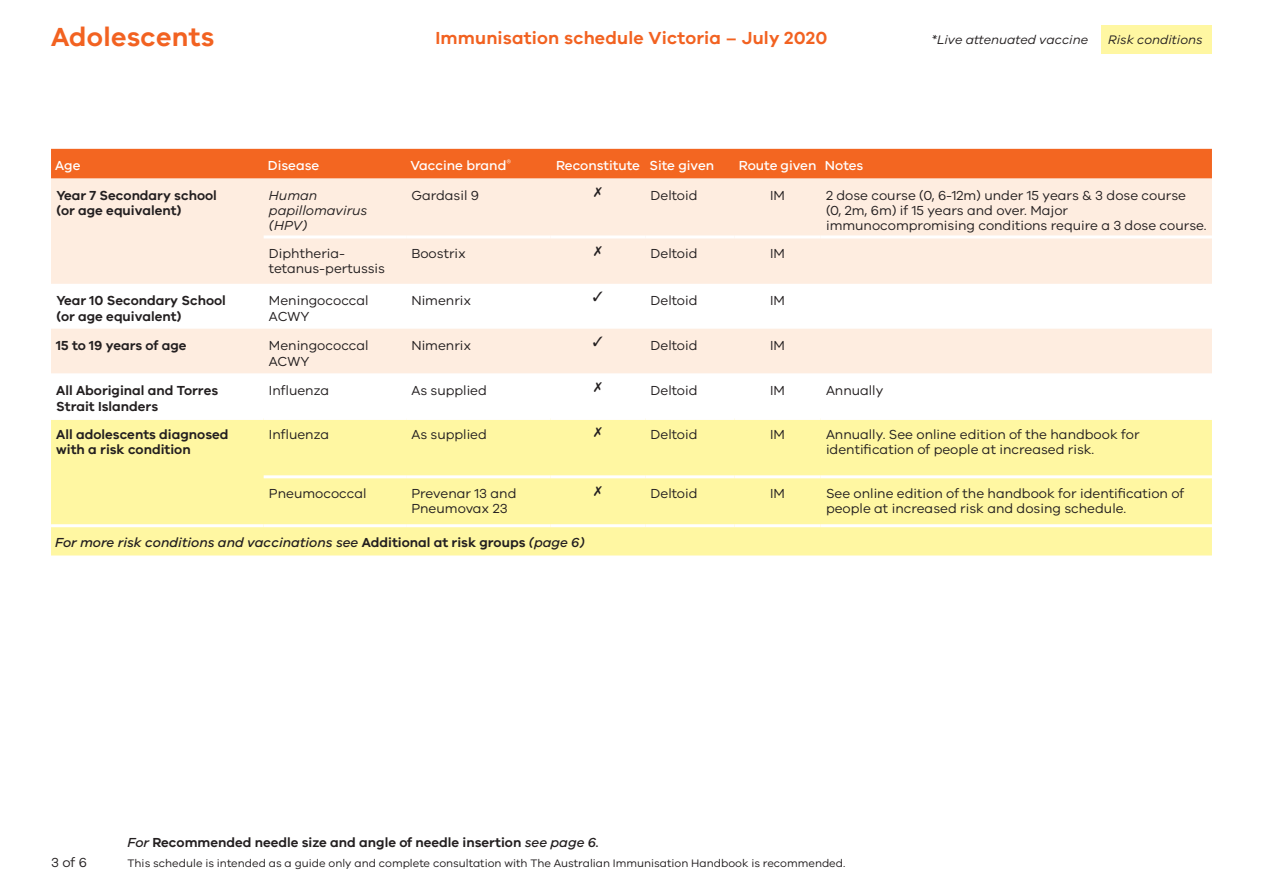
<style>
.page{position:relative;width:1263px;height:893px;background:#fff}
.page>*{position:absolute;margin:0;border:0;box-sizing:border-box;transform-origin:0 0}
.t1{font:600 27px "VIC";letter-spacing:.01em;color:#f26221}
.t2{font:600 18px "VIC";letter-spacing:.01em;color:#f26221}
.t3{font:13.5px/15px "VIC";color:#231f20}
.t4{font:600 13.5px/15px "VIC";color:#231f20}
.t5{font:italic 500 13.5px "VIC";color:#231f20}
.t6{font:500 13.5px "VIC";color:#fff}
.t7{font:italic 13.5px/15px "VIC";color:#231f20}
.t8{font:italic 12.75px "VIC";color:#231f20}
.t9{font:11.25px "VIC";color:#231f20}
.s1{font-weight:600;font-style:normal}
.s2{font-weight:500;font-style:italic}
</style>
<div class="page">
<div style="left:1102px;top:26px;width:110px;height:28px;background:#fff7a2"></div>
<div style="left:51px;top:149px;width:1161px;height:30px;background:#f36621"></div>
<div style="left:51px;top:179px;width:1161px;height:105px;background:#feede0"></div>
<div style="left:51px;top:329px;width:1161px;height:45px;background:#feede0"></div>
<div style="left:51px;top:420px;width:1161px;height:135px;background:#fff7a2"></div>
<hr style="left:51px;top:524px;width:213px;height:3px;background:#fff">
<hr style="left:264px;top:524px;width:142px;height:3px;background:#fff">
<hr style="left:406px;top:524px;width:145px;height:3px;background:#fff">
<hr style="left:551px;top:524px;width:94px;height:3px;background:#fff">
<hr style="left:645px;top:524px;width:90px;height:3px;background:#fff">
<hr style="left:735px;top:524px;width:86px;height:3px;background:#fff">
<hr style="left:821px;top:524px;width:391px;height:3px;background:#fff">
<hr style="left:264px;top:235px;width:142px;height:3px;background:#fff">
<hr style="left:406px;top:235px;width:145px;height:3px;background:#fff">
<hr style="left:551px;top:235px;width:94px;height:3px;background:#fff">
<hr style="left:645px;top:235px;width:90px;height:3px;background:#fff">
<hr style="left:735px;top:235px;width:86px;height:3px;background:#fff">
<hr style="left:821px;top:235px;width:391px;height:3px;background:#fff">
<hr style="left:264px;top:475px;width:142px;height:3px;background:#fff">
<hr style="left:406px;top:475px;width:145px;height:3px;background:#fff">
<hr style="left:551px;top:475px;width:94px;height:3px;background:#fff">
<hr style="left:645px;top:475px;width:90px;height:3px;background:#fff">
<hr style="left:735px;top:475px;width:86px;height:3px;background:#fff">
<hr style="left:821px;top:475px;width:391px;height:3px;background:#fff">
<svg style="left:594px;top:187px;width:8px;height:10px"></svg>
<svg style="left:594px;top:246px;width:8px;height:10px"></svg>
<svg style="left:594px;top:427px;width:8px;height:10px"></svg>
<svg style="left:594px;top:486px;width:8px;height:9px"></svg>
<svg style="left:593px;top:337px;width:10px;height:9px"></svg>
<h1 class="t1" style="left:51px;top:20px;width:165px">Adolescents</h1>
<h2 class="t2" style="left:435px;top:27px;width:393px">Immunisation schedule Victoria – July 2020</h2>
<p class="t8" style="left:931px;top:32px;width:158px">*Live attenuated vaccine</p>
<p class="t8" style="left:1108px;top:32px;width:96px">Risk conditions</p>
<p class="t6" style="left:55px;top:158px;width:27px">Age</p>
<p class="t6" style="left:268px;top:158px;width:53px">Disease</p>
<p class="t6" style="left:410px;top:158px;width:102px">Vaccine brand<sup>®</sup></p>
<p class="t6" style="left:556px;top:158px;width:160px">Reconstitute Site given</p>
<p class="t6" style="left:739px;top:158px;width:126px">Route given Notes</p>
<p class="t4" style="left:56px;top:187px;width:162px">Year 7 Secondary school (or age equivalent)</p>
<p class="t7" style="left:269px;top:187px;width:100px">Human papillomavirus (HPV)</p>
<p class="t3" style="left:411px;top:187px;width:69px">Gardasil 9</p>
<p class="t3" style="left:651px;top:187px;width:48px">Deltoid</p>
<p class="t3" style="left:770px;top:187px;width:16px">IM</p>
<p class="t3" style="left:826px;top:187px;width:382px">2 dose course (0, 6-12m) under 15 years &amp; 3 dose course<br>(0, 2m, 6m) if 15 years and over. Major immunocompromising conditions require a 3 dose course.</p>
<p class="t3" style="left:269px;top:245px;width:118px">Diphtheria&shy;tetanus-pertussis</p>
<p class="t3" style="left:411px;top:245px;width:56px">Boostrix</p>
<p class="t3" style="left:651px;top:245px;width:48px">Deltoid</p>
<p class="t3" style="left:770px;top:245px;width:16px">IM</p>
<p class="t4" style="left:56px;top:292px;width:171px;line-height:16.5px">Year 10 Secondary School (or age equivalent)</p>
<p class="t3" style="left:269px;top:292px;width:101px;line-height:16.5px">Meningococcal<br>ACWY</p>
<p class="t3" style="left:411px;top:292px;width:61px">Nimenrix</p>
<p class="t3" style="left:651px;top:292px;width:48px">Deltoid</p>
<p class="t3" style="left:770px;top:292px;width:16px">IM</p>
<p class="t4" style="left:56px;top:337px;width:132px">15 to 19 years of age</p>
<p class="t3" style="left:269px;top:336px;width:101px;line-height:16.5px">Meningococcal<br>ACWY</p>
<p class="t3" style="left:411px;top:337px;width:61px">Nimenrix</p>
<p class="t3" style="left:651px;top:337px;width:48px">Deltoid</p>
<p class="t3" style="left:770px;top:337px;width:16px">IM</p>
<p class="t4" style="left:56px;top:381px;width:163px;line-height:16.5px">All Aboriginal and Torres<br>Strait Islanders</p>
<p class="t3" style="left:269px;top:382px;width:62px">Influenza</p>
<p class="t3" style="left:411px;top:382px;width:77px">As supplied</p>
<p class="t3" style="left:651px;top:382px;width:48px">Deltoid</p>
<p class="t3" style="left:770px;top:382px;width:16px">IM</p>
<p class="t3" style="left:826px;top:382px;width:59px">Annually</p>
<p class="t4" style="left:56px;top:427px;width:174px">All adolescents diagnosed with a risk condition</p>
<p class="t3" style="left:269px;top:427px;width:62px">Influenza</p>
<p class="t3" style="left:411px;top:427px;width:77px">As supplied</p>
<p class="t3" style="left:651px;top:427px;width:48px">Deltoid</p>
<p class="t3" style="left:770px;top:427px;width:16px">IM</p>
<p class="t3" style="left:826px;top:427px;width:315px">Annually. See online edition of the handbook for identification of people at increased risk.</p>
<p class="t3" style="left:269px;top:485px;width:99px">Pneumococcal</p>
<p class="t3" style="left:411px;top:485px;width:107px">Prevenar 13 and<br>Pneumovax 23</p>
<p class="t3" style="left:651px;top:485px;width:48px">Deltoid</p>
<p class="t3" style="left:770px;top:485px;width:16px">IM</p>
<p class="t3" style="left:826px;top:485px;width:360px">See online edition of the handbook for identification of people at increased risk and dosing schedule.</p>
<p class="t5" style="left:55px;top:535px;width:531px">For more risk conditions and vaccinations see <span class="s1">Additional at risk groups</span> (page 6)</p>
<p class="t4" style="left:128px;top:835px;width:473px"><span class="s2">For</span> Recommended needle size and angle of needle insertion <span class="s2">see page 6.</span></p>
<p class="t3" style="left:51px;top:854px;width:37px">3 of 6</p>
<p class="t9" style="left:128px;top:856px;width:719px">This schedule is intended as a guide only and complete consultation with The Australian Immunisation Handbook is recommended.</p>
</div>
